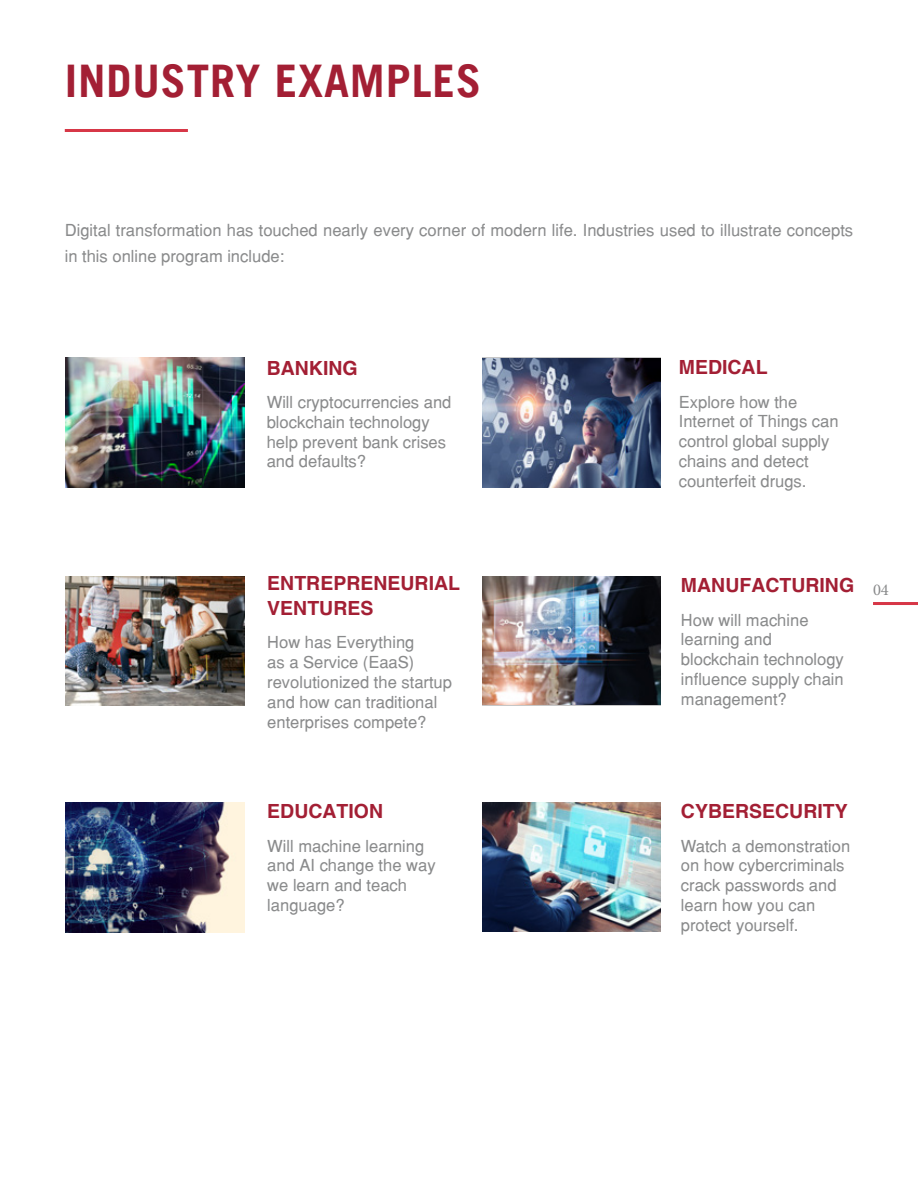
<style>
.page{position:relative;width:918px;height:1188px;background:#fff}
.page>*{position:absolute;margin:0;border:0;box-sizing:border-box;transform-origin:0 0}
.t1{font:700 45px "Trade Gothic LT";letter-spacing:.02em;color:#a31f34}
.t2{font:700 19.5px/25.5px "Helvetica";color:#a31f34}
.t3{font:16.5px/19.8px "Helvetica";color:#8a8b8c}
.t4{font:16.5px "Minion Pro";color:#88898a}
</style>
<div class="page">
<hr style="left:65px;top:129px;width:123px;height:3px;background:#d73747">
<img style="left:66px;top:358px;width:178px;height:129px">
<img style="left:482px;top:359px;width:179px;height:128px">
<img style="left:66px;top:803px;width:178px;height:129px">
<img style="left:66px;top:576px;width:178px;height:129px">
<img style="left:482px;top:576px;width:179px;height:129px">
<img style="left:482px;top:802px;width:179px;height:129px">
<hr style="left:873px;top:602px;width:45px;height:3px;background:#d73747">
<h1 class="t1" style="left:65px;top:53px;width:418px">INDUSTRY EXAMPLES</h1>
<p class="t3" style="left:65px;top:218px;width:790px;line-height:25.5px">Digital transformation has touched nearly every corner of modern life. Industries used to illustrate concepts in this online program include:</p>
<p class="t2" style="left:267px;top:356px;width:92px">BANKING</p>
<p class="t3" style="left:267px;top:392px;width:186px">Will cryptocurrencies and blockchain technology help prevent bank crises and defaults?</p>
<p class="t2" style="left:267px;top:571px;width:194px">ENTREPRENEURIAL<br>VENTURES</p>
<p class="t3" style="left:267px;top:632px;width:186px">How has Everything<br>as a Service (EaaS) revolutionized the startup and how can traditional enterprises compete?</p>
<p class="t2" style="left:267px;top:800px;width:117px">EDUCATION</p>
<p class="t3" style="left:267px;top:836px;width:170px">Will machine learning and AI change the way we learn and teach language?</p>
<p class="t2" style="left:679px;top:356px;width:90px">MEDICAL</p>
<p class="t3" style="left:679px;top:392px;width:161px">Explore how the<br>Internet of Things can control global supply chains and detect counterfeit drugs.</p>
<p class="t2" style="left:681px;top:574px;width:175px">MANUFACTURING</p>
<p class="t3" style="left:681px;top:610px;width:165px">How will machine learning and blockchain technology influence supply chain management?</p>
<p class="t4" style="left:873px;top:579px;width:17px">04</p>
<p class="t2" style="left:681px;top:800px;width:168px">CYBERSECURITY</p>
<p class="t3" style="left:681px;top:836px;width:171px">Watch a demonstration on how cybercriminals crack passwords and learn how you can protect yourself.</p>
</div>
